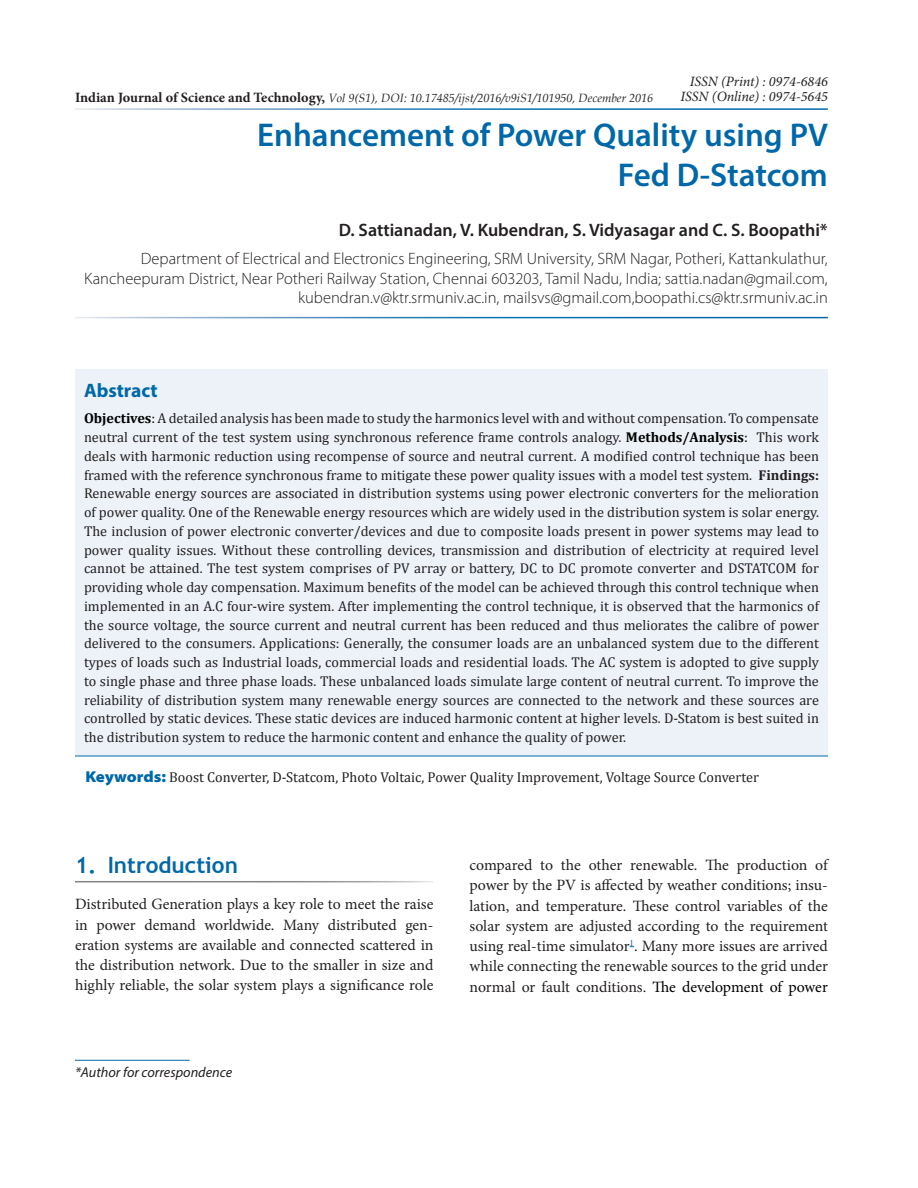
<style>
.page{position:relative;width:918px;height:1188px;background:#fff}
.page>*{position:absolute;margin:0;border:0;box-sizing:border-box;transform-origin:0 0}
.AT{font:600 33px/40.5px "Myriad Pro";color:#0068a9;text-align:right}
.t1{font:700 22.5px "Trebuchet MS";color:#0068a9}
.Abs_Head{font:700 19.5px "Myriad Pro";color:#0068a9}
.Author{font:600 18px "Myriad Pro";color:#231f20}
.Affiliation{font:300 16.5px/19.5px "Myriad Pro";color:#231f20;text-align:right}
.Text{font:15.75px/20.2px "Minion Pro";color:#231f20;text-align:justify}
.Abs_Text1{font:14.25px/18.8px "Cambria";color:#231f20;text-align:justify}
.Keyword{font:14.25px "Cambria";color:#231f20}
.t2{font:italic 14.25px "Minion Pro";color:#231f20}
.Footnote1{font:italic 14.25px "Myriad Pro";color:#231f20}
.t3{font:italic 12px "Book Antiqua";color:#231f20}
.s1{font-family:"Minion Pro";font-weight:700;font-style:normal;font-size:14.25px}
.s2{font-weight:700;color:#000}
.s3{color:#000}
.s4{font-weight:700}
.s5{font-family:"Myriad Pro";font-weight:900;font-stretch:semi-expanded;font-size:15.75px;color:#0068a9}
</style>
<div class="page">
<hr style="left:75px;top:1060px;width:115px;height:1px;background:#0068a9">
<div style="left:75px;top:369px;width:753px;height:387px;background:#edf2f8"></div>
<hr style="left:75px;top:756px;width:753px;height:1px;background:#0068a9">
<p class="t2" style="left:690px;top:73px;width:140px">ISSN (Print) : 0974-6846</p>
<p class="t2" style="left:681px;top:88px;width:149px">ISSN (Online) : 0974-5645</p>
<p class="AT" style="left:257px;top:114px;width:572px">Enhancement of Power Quality using PV<br>Fed D-Statcom</p>
<p class="Author" style="left:339px;top:218px;width:490px">D. Sattianadan, V. Kubendran, S. Vidyasagar and C. S. Boopathi*</p>
<p class="Affiliation" style="left:84px;top:249px;width:745px">Department of Electrical and Electronics Engineering, SRM University, SRM Nagar, Potheri, Kattankulathur,<br>Kancheepuram District, Near Potheri Railway Station, Chennai 603203, Tamil Nadu, India; sattia.nadan@gmail.com, kubendran.v@ktr.srmuniv.ac.in, mailsvs@gmail.com,boopathi.cs@ktr.srmuniv.ac.in</p>
<p class="t3" style="left:75px;top:89px;width:580px"><span class="s1">Indian Journal of Science and Technology,</span> Vol 9(S1), DOI: 10.17485/ijst/2016/v9iS1/101950, December 2016</p>
<p class="Abs_Head" style="left:84px;top:378px;width:75px">Abstract</p>
<p class="Abs_Text1" style="left:84px;top:409px;width:737px"><span class="s2">Objectives</span><span class="s3">:</span> A detailed analysis has been made to study the harmonics level with and without compensation. To compensate neutral current of the test system using synchronous reference frame controls analogy. <span class="s2">Methods/Analysis</span><span class="s3">:</span> This work deals with harmonic reduction using recompense of source and neutral current. A modified control technique has been framed with the reference synchronous frame to mitigate these power quality issues with a model test system. <span class="s4">Findings:<br></span>Renewable energy sources are associated in distribution systems using power electronic converters for the melioration of power quality. One of the Renewable energy resources which are widely used in the distribution system is solar energy.<br>The inclusion of power electronic converter/devices and due to composite loads present in power systems may lead to power quality issues. Without these controlling devices, transmission and distribution of electricity at required level cannot be attained. The test system comprises of PV array or battery, DC to DC promote converter and DSTATCOM for providing whole day compensation. Maximum benefits of the model can be achieved through this control technique when implemented in an A.C four-wire system. After implementing the control technique, it is observed that the harmonics of the source voltage, the source current and neutral current has been reduced and thus meliorates the calibre of power delivered to the consumers. Applications: Generally, the consumer loads are an unbalanced system due to the different types of loads such as Industrial loads, commercial loads and residential loads. The AC system is adopted to give supply to single phase and three phase loads. These unbalanced loads simulate large content of neutral current. To improve the reliability of distribution system many renewable energy sources are connected to the network and these sources are controlled by static devices. These static devices are induced harmonic content at higher levels. D-Statom is best suited in the distribution system to reduce the harmonic content and enhance the quality of power.</p>
<p class="Keyword" style="left:85px;top:769px;width:675px"><span class="s5">Keywords:</span> Boost Converter, D-Statcom, Photo Voltaic, Power Quality Improvement, Voltage Source Converter</p>
<p class="t1" style="left:75px;top:851px;width:164px">1. Introduction</p>
<p class="Text" style="left:75px;top:894px;width:360px">Distributed Generation plays a key role to meet the raise in power demand worldwide. Many distributed gen&shy;eration systems are available and connected scattered in the distribution network. Due to the smaller in size and highly reliable, the solar system plays a significance role</p>
<p class="Footnote1" style="left:75px;top:1064px;width:159px">*Author for correspondence</p>
<p class="Text" style="left:470px;top:855px;width:360px">compared to the other renewable. The production of power by the PV is affected by weather conditions; insu&shy;lation, and temperature. These control variables of the solar system are adjusted according to the requirement using real-time simulator<sup>1</sup>. Many more issues are arrived while connecting the renewable sources to the grid under normal or fault conditions. <span class="s3">The development of power</span></p>
</div>
